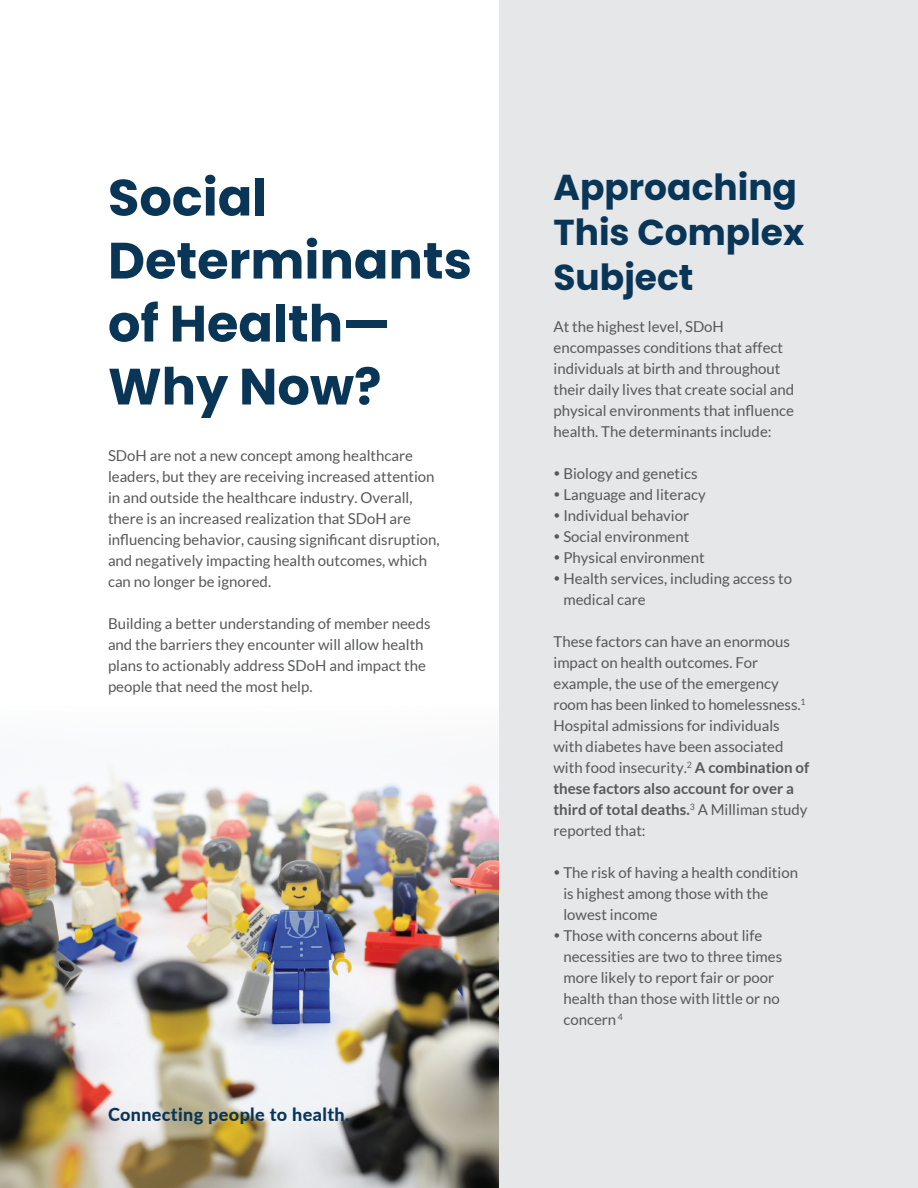
<style>
.page{position:relative;width:918px;height:1188px;background:#fff}
.page>*{position:absolute;margin:0;border:0;box-sizing:border-box;transform-origin:0 0}
.t1{font:700 51px/63px "Poppins";color:#093557}
.t2{font:700 36px/45px "Poppins";color:#093557}
.t3{font:800 18px "Lato";letter-spacing:.02em;color:#093557}
.t4{font:15px/21px "Lato";color:#57585a}
.s1{font-size:12px}
.s2{font-weight:700}
</style>
<div class="page">
<img style="left:0;top:928px;width:500px;height:260px">
<div style="left:500px;top:0;width:418px;height:1188px;background:#e6e7e9"></div>
<img style="left:0;top:696px;width:500px;height:232px">
<h1 class="t1" style="left:108px;top:166px;width:366px">Social<br>Determinants of Health—<br>Why Now?</h1>
<h2 class="t2" style="left:554px;top:165px;width:252px">Approaching<br>This Complex<br>Subject</h2>
<p class="t4" style="left:554px;top:316px;width:242px">At the highest level, SDoH encompasses conditions that affect individuals at birth and throughout their daily lives that create social and physical environments that influence health. The determinants include:</p>
<p class="t4" style="left:554px;top:463px;width:146px"><span class="s1">•</span> Biology and genetics</p>
<p class="t4" style="left:554px;top:484px;width:154px"><span class="s1">•</span> Language and literacy</p>
<p class="t4" style="left:554px;top:505px;width:137px"><span class="s1">•</span> Individual behavior</p>
<p class="t4" style="left:554px;top:526px;width:137px"><span class="s1">•</span> Social environment</p>
<p class="t4" style="left:554px;top:547px;width:153px"><span class="s1">•</span> Physical environment</p>
<p class="t4" style="left:563px;top:568px;width:230px;text-indent:-10px"><span class="s1">•</span> Health services, including access to medical care</p>
<p class="t4" style="left:553px;top:631px;width:257px">These factors can have an enormous impact on health outcomes. For example, the use of the emergency room has been linked to homelessness.<sup>1<br></sup>Hospital admissions for individuals with diabetes have been associated with food insecurity.<sup>2</sup> <span class="s2">A combination of these factors also account for over a third of total deaths.</span><sup>3</sup> A Milliman study reported that:</p>
<p class="t4" style="left:563px;top:862px;width:236px;text-indent:-10px"><span class="s1">•</span> The risk of having a health condition is highest among those with the lowest income</p>
<p class="t4" style="left:563px;top:925px;width:220px;text-indent:-10px"><span class="s1">•</span> Those with concerns about life necessities are two to three times more likely to report fair or poor health than those with little or no concern <sup>4</sup></p>
<p class="t4" style="left:108px;top:445px;width:333px">SDoH are not a new concept among healthcare leaders, but they are receiving increased attention in and outside the healthcare industry. Overall, there is an increased realization that SDoH are influencing behavior, causing significant disruption, and negatively impacting health outcomes, which can no longer be ignored.</p>
<p class="t4" style="left:108px;top:613px;width:324px">Building a better understanding of member needs and the barriers they encounter will allow health plans to actionably address SDoH and impact the people that need the most help.</p>
<p class="t3" style="left:108px;top:1102px;width:243px">Connecting people to health.</p>
</div>
